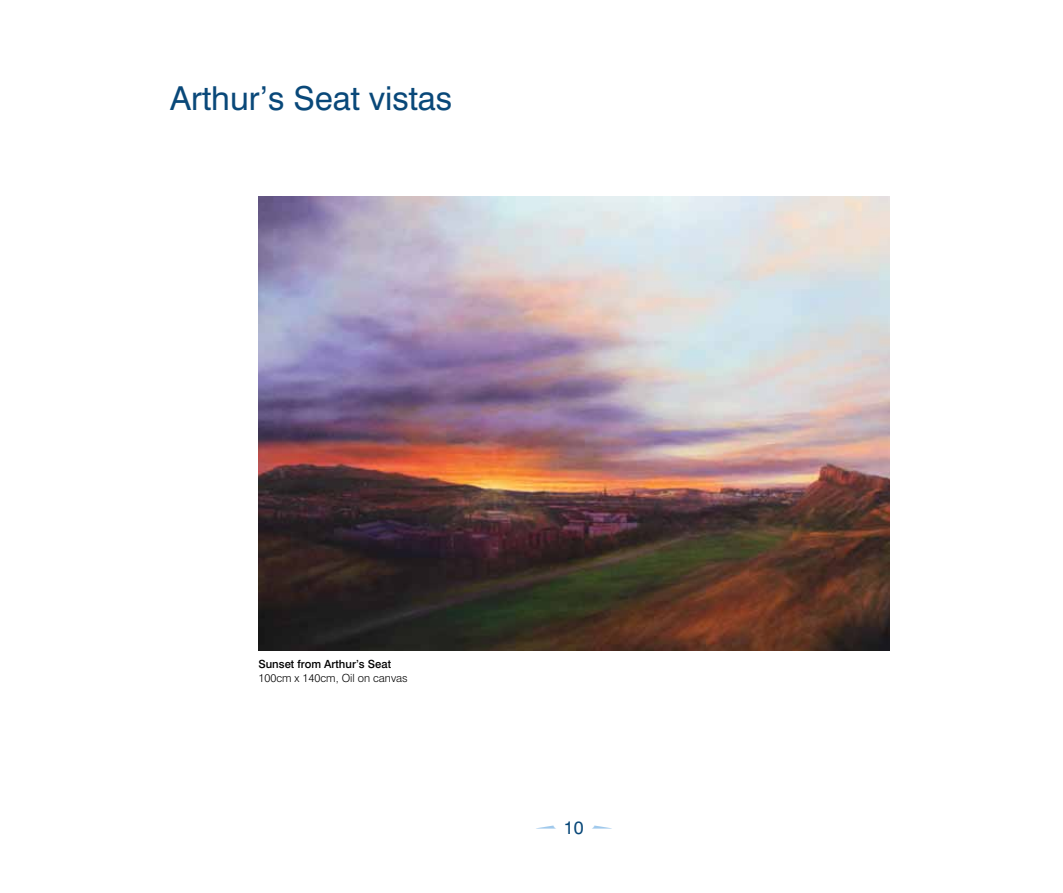
<style>
.page{position:relative;width:1063px;height:893px;background:#fff}
.page>*{position:absolute;margin:0;border:0;box-sizing:border-box;transform-origin:0 0}
.t1{font:33px "Swiss 721 BT";color:#094879}
.t2{font:18px "Swiss 721 BT";color:#094879}
.t3{font:300 11.25px "Swiss 721 BT";color:#000}
.t4{font:500 11.25px "Swiss 721 BT";color:#000}
.s1{color:#a0c9ec}
</style>
<div class="page">
<img style="left:258px;top:196px;width:632px;height:455px">
<h1 class="t1" style="left:170px;top:78px;width:284px">Arthur’s Seat vistas</h1>
<p class="t4" style="left:258px;top:657px;width:134px">Sunset from Arthur’s Seat</p>
<p class="t3" style="left:258px;top:671px;width:151px">100cm x 140cm, Oil on canvas</p>
<h2 class="t2" style="left:536px;top:817px;width:78px"><span class="s1">•</span> 10 <span class="s1">•</span></h2>
</div>
